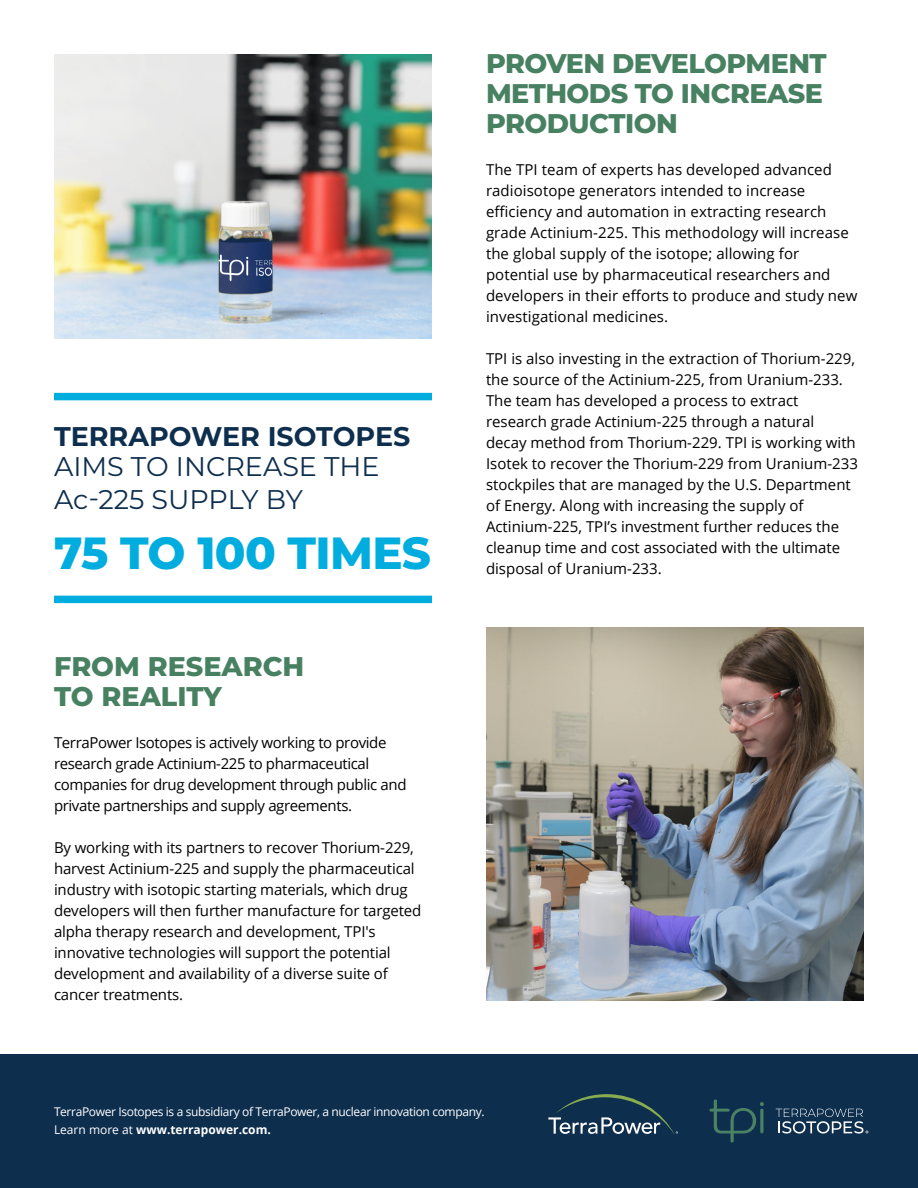
<style>
.page{position:relative;width:918px;height:1188px;background:#fff}
.page>*{position:absolute;margin:0;border:0;box-sizing:border-box;transform-origin:0 0}
.t1{font:800 45px "Montserrat";letter-spacing:-.015em;color:#00adde}
.t2{font:800 27px/30px "Montserrat";letter-spacing:-.02em;color:#488162}
.t3{font:27px/32.4px "Montserrat";color:#0e2e4e}
.t4{font:800 27px/30px "Montserrat";color:#488162}
.t5{font:700 27px "Montserrat";color:#0e2e4e}
.t6{font:15px/21px "Open Sans";color:#000}
.t7{font:15px/21px "Open Sans";letter-spacing:-.025em;color:#000}
.t8{font:12px/18px "Open Sans";letter-spacing:-.03em;color:#fff}
.s1{font-weight:700}
</style>
<div class="page">
<img style="left:486px;top:628px;width:378px;height:372px">
<img style="left:54px;top:54px;width:378px;height:285px">
<div style="left:54px;top:596px;width:378px;height:7px;background:#00adde"></div>
<div style="left:54px;top:393px;width:378px;height:7px;background:#00adde"></div>
<div style="left:0;top:1054px;width:918px;height:134px;background:#0e2e4e"></div>
<svg style="left:548px;top:1094px;width:130px;height:41px"></svg>
<svg style="left:710px;top:1100px;width:54px;height:43px"></svg>
<svg style="left:776px;top:1109px;width:92px;height:25px"></svg>
<h2 class="t5" style="left:54px;top:417px;width:358px">TERRAPOWER ISOTOPES</h2>
<h2 class="t3" style="left:54px;top:450px;width:327px">AIMS TO INCREASE THE<br>Ac-225 SUPPLY BY</h2>
<h1 class="t1" style="left:54px;top:520px;width:379px">75 TO 100 TIMES</h1>
<h2 class="t4" style="left:54px;top:650px;width:252px">FROM RESEARCH<br>TO REALITY</h2>
<p class="t7" style="left:54px;top:732px;width:354px">TerraPower Isotopes is actively working to provide research grade Actinium-225 to pharmaceutical companies for drug development through public and private partnerships and supply agreements.</p>
<p class="t6" style="left:54px;top:837px;width:369px">By working with its partners to recover Thorium-229, harvest Actinium-225 and supply the pharmaceutical industry with isotopic starting materials, which drug developers will then further manufacture for targeted alpha therapy research and development, TPI's innovative technologies will support the potential development and availability of a diverse suite of cancer treatments.</p>
<h2 class="t2" style="left:486px;top:47px;width:342px">PROVEN DEVELOPMENT<br>METHODS TO INCREASE<br>PRODUCTION</h2>
<p class="t6" style="left:486px;top:159px;width:373px">The TPI team of experts has developed advanced radioisotope generators intended to increase efficiency and automation in extracting research grade Actinium-225. This methodology will increase the global supply of the isotope; allowing for potential use by pharmaceutical researchers and developers in their efforts to produce and study new investigational medicines.</p>
<p class="t6" style="left:486px;top:348px;width:373px">TPI is also investing in the extraction of Thorium-229, the source of the Actinium-225, from Uranium-233.<br>The team has developed a process to extract research grade Actinium-225 through a natural decay method from Thorium-229. TPI is working with Isotek to recover the Thorium-229 from Uranium-233 stockpiles that are managed by the U.S. Department of Energy. Along with increasing the supply of Actinium-225, TPI’s investment further reduces the cleanup time and cost associated with the ultimate disposal of Uranium-233.</p>
<p class="t8" style="left:54px;top:1102px;width:432px">TerraPower Isotopes is a subsidiary of TerraPower, a nuclear innovation company.<br>Learn more at <span class="s1">www.terrapower.com.</span></p>
</div>
